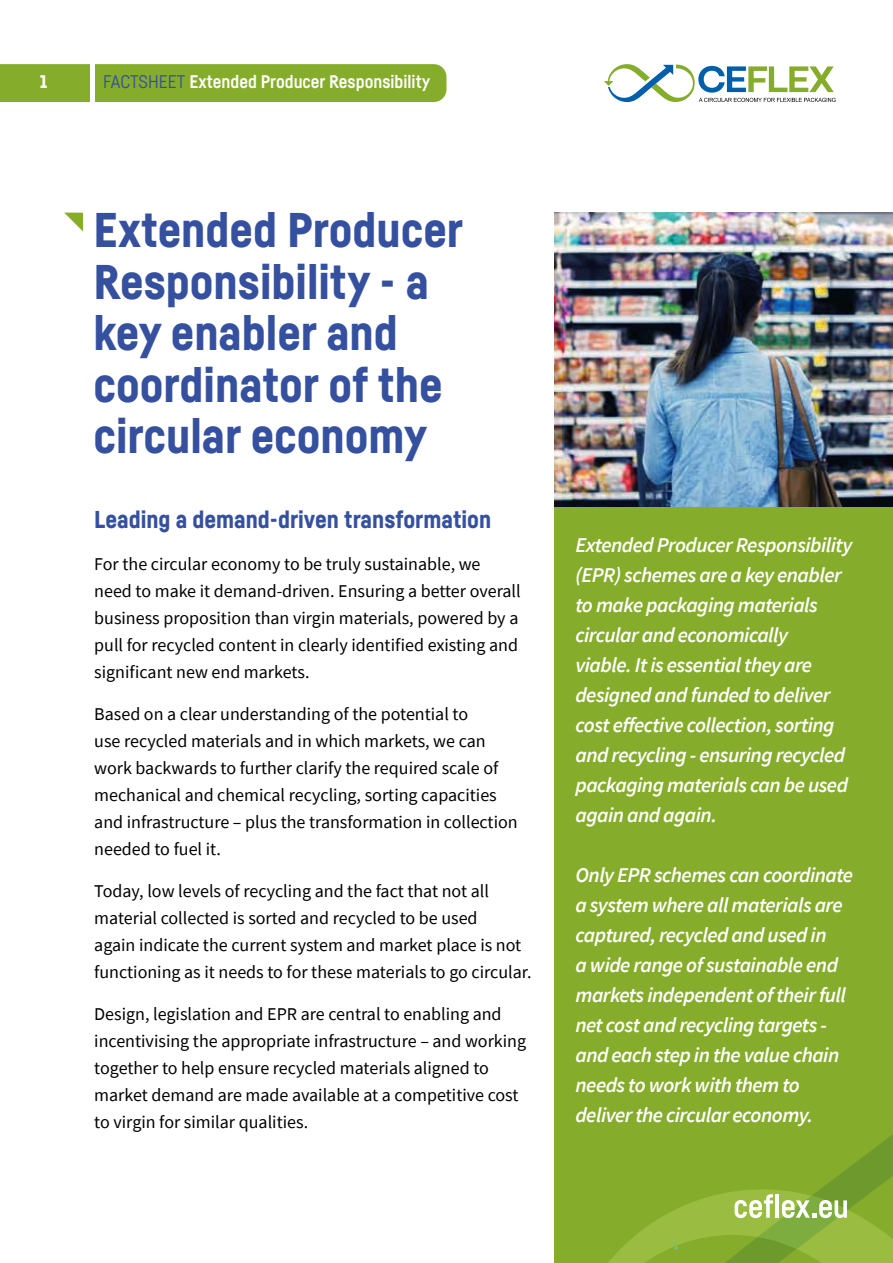
<style>
.page{position:relative;width:893px;height:1263px;background:#fff}
.page>*{position:absolute;margin:0;border:0;box-sizing:border-box;transform-origin:0 0}
.t1{font:900 48px/51.6px "Fabrikat Kompakt";color:#35509e}
.t2{font:900 24px "Fabrikat Kompakt";color:#35509e}
.t3{font:italic 600 21px/30px "Source Sans Pro";letter-spacing:-.025em;color:#fff}
.t4{font:18px/27px "Source Sans Pro";color:#000}
.t5{font:700 18px "Fabrikat Kompakt";color:#fff}
.t6{font:900 18px "Fabrikat Kompakt";color:#fff}
.s1{font-weight:400;color:#35509e}
</style>
<div class="page">
<div style="left:555px;top:506px;width:338px;height:757px;background:#85ad2b"></div>
<img style="left:555px;top:213px;width:7px;height:293px">
<svg style="left:604px;top:64px;width:232px;height:38px"></svg>
<svg style="left:64px;top:213px;width:19px;height:19px"></svg>
<img style="left:562px;top:213px;width:331px;height:294px">
<svg style="left:608px;top:1134px;width:285px;height:129px"></svg>
<div style="left:0;top:64px;width:446px;height:38px;background:#85ad2b"></div>
<hr style="left:90px;top:57px;width:4px;height:54px;background:#fff">
<p class="t6" style="left:40px;top:71px;width:9px">1</p>
<p class="t5" style="left:103px;top:71px;width:328px"><span class="s1">FACTSHEET</span> Extended Producer Responsibility</p>
<h1 class="t1" style="left:94px;top:203px;width:371px">Extended Producer<br>Responsibility - a key enabler and coordinator of the circular economy</h1>
<h2 class="t2" style="left:94px;top:505px;width:398px">Leading a demand-driven transformation</h2>
<p class="t4" style="left:94px;top:550px;width:428px">For the circular economy to be truly sustainable, we need to make it demand-driven. Ensuring a better overall business proposition than virgin materials, powered by a pull for recycled content in clearly identified existing and significant new end markets.</p>
<p class="t4" style="left:94px;top:700px;width:425px">Based on a clear understanding of the potential to<br>use recycled materials and in which markets, we can work backwards to further clarify the required scale of mechanical and chemical recycling, sorting capacities and infrastructure – plus the transformation in collection needed to fuel it.</p>
<p class="t4" style="left:94px;top:877px;width:439px">Today, low levels of recycling and the fact that not all material collected is sorted and recycled to be used<br>again indicate the current system and market place is not functioning as it needs to for these materials to go circular.</p>
<p class="t4" style="left:94px;top:1000px;width:433px">Design, legislation and EPR are central to enabling and incentivising the appropriate infrastructure – and working together to help ensure recycled materials aligned to market demand are made available at a competitive cost to virgin for similar qualities.</p>
<p class="t3" style="left:575px;top:530px;width:278px">Extended Producer Responsibility (EPR) schemes are a key enabler to make packaging materials circular and economically<br>viable. It is essential they are designed and funded to deliver cost effective collection, sorting and recycling - ensuring recycled packaging materials can be used again and again.</p>
<p class="t3" style="left:575px;top:860px;width:279px">Only EPR schemes can coordinate a system where all materials are captured, recycled and used in<br>a wide range of sustainable end markets independent of their full net cost and recycling targets - and each step in the value chain needs to work with them to deliver the circular economy.</p>
</div>
